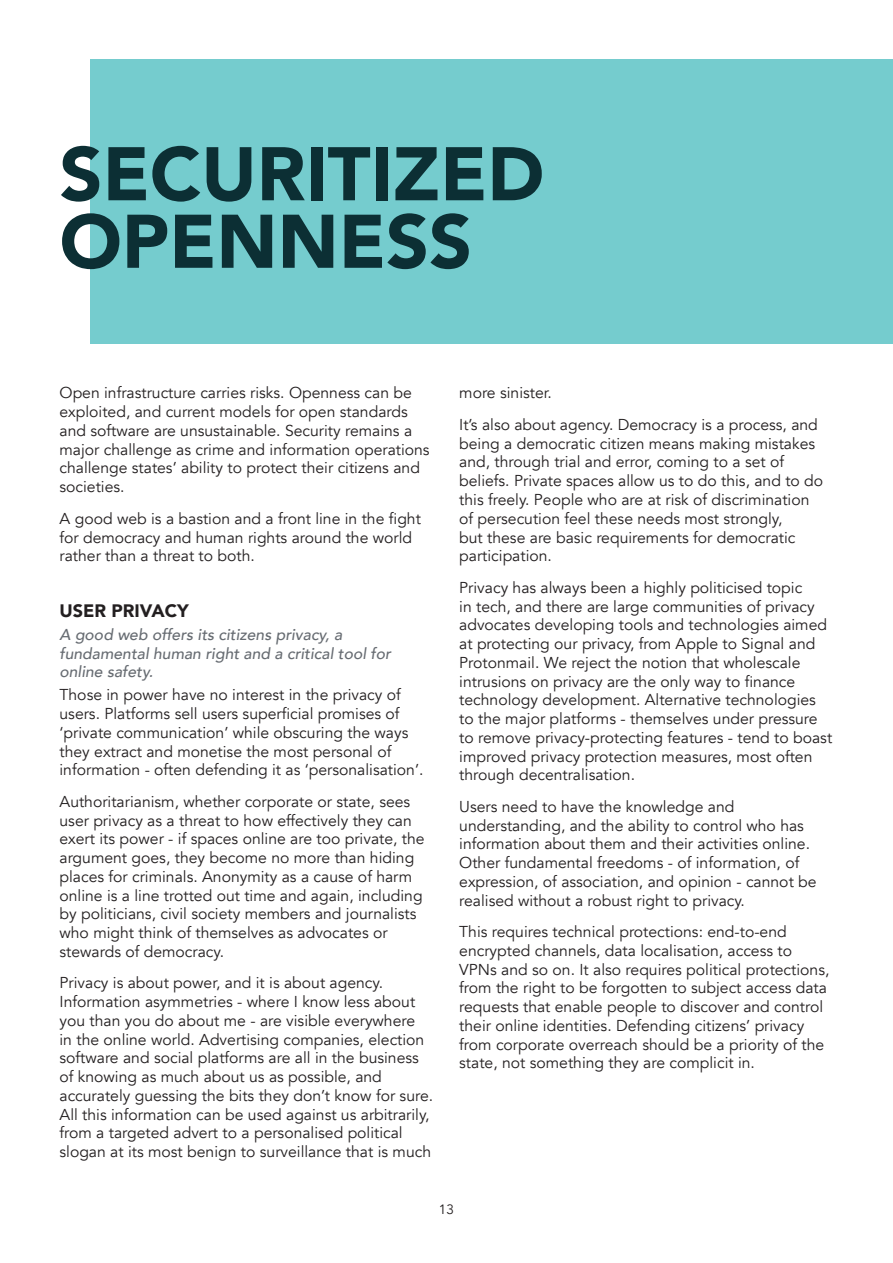
<style>
.page{position:relative;width:893px;height:1263px;background:#fff}
.page>*{position:absolute;margin:0;border:0;box-sizing:border-box;transform-origin:0 0}
.t1{font:900 75px "Avenir";color:#0c2f34}
.H2_Black{font:900 18px "Avenir";color:#231f20}
.Body{font:15.75px/18.8px "Avenir";color:#231f20}
.H4_Grey{font:italic 500 15.75px/18.8px "Avenir";color:#676c72}
.t2{font:13.5px "Avenir";color:#231f20}
</style>
<div class="page">
<div style="left:91px;top:60px;width:802px;height:284px;background:#75ccce"></div>
<h1 class="t1" style="left:60px;top:110px;width:486px">SECURITIZED</h1>
<h1 class="t1" style="left:60px;top:177px;width:414px">OPENNESS</h1>
<p class="Body" style="left:60px;top:384px;width:372px">Open infrastructure carries risks. Openness can be exploited, and current models for open standards and software are unsustainable. Security remains a major challenge as crime and information operations challenge states’ ability to protect their citizens and societies.</p>
<p class="Body" style="left:60px;top:509px;width:363px">A good web is a bastion and a front line in the fight for democracy and human rights around the world rather than a threat to both.</p>
<h2 class="H2_Black" style="left:60px;top:595px;width:131px">USER PRIVACY</h2>
<h3 class="H4_Grey" style="left:60px;top:625px;width:333px">A good web offers its citizens privacy, a fundamental human right and a critical tool for online safety.</h3>
<p class="Body" style="left:60px;top:686px;width:365px">Those in power have no interest in the privacy of users. Platforms sell users superficial promises of ‘private communication’ while obscuring the ways they extract and monetise the most personal of information - often defending it as ‘personalisation’.</p>
<p class="Body" style="left:60px;top:792px;width:367px">Authoritarianism, whether corporate or state, sees user privacy as a threat to how effectively they can exert its power - if spaces online are too private, the argument goes, they become no more than hiding places for criminals. Anonymity as a cause of harm online is a line trotted out time and again, including by politicians, civil society members and journalists who might think of themselves as advocates or stewards of democracy.</p>
<p class="Body" style="left:60px;top:974px;width:375px">Privacy is about power, and it is about agency.<br>Information asymmetries - where I know less about you than you do about me - are visible everywhere<br>in the online world. Advertising companies, election software and social platforms are all in the business of knowing as much about us as possible, and accurately guessing the bits they don’t know for sure.<br>All this information can be used against us arbitrarily, from a targeted advert to a personalised political slogan at its most benign to surveillance that is much</p>
<p class="Body" style="left:459px;top:384px;width:94px">more sinister.</p>
<p class="Body" style="left:459px;top:415px;width:365px">It’s also about agency. Democracy is a process, and being a democratic citizen means making mistakes and, through trial and error, coming to a set of beliefs. Private spaces allow us to do this, and to do this freely. People who are at risk of discrimination of persecution feel these needs most strongly,<br>but these are basic requirements for democratic participation.</p>
<p class="Body" style="left:459px;top:578px;width:374px">Privacy has always been a highly politicised topic<br>in tech, and there are large communities of privacy advocates developing tools and technologies aimed at protecting our privacy, from Apple to Signal and Protonmail. We reject the notion that wholescale intrusions on privacy are the only way to finance technology development. Alternative technologies to the major platforms - themselves under pressure to remove privacy-protecting features - tend to boast improved privacy protection measures, most often through decentralisation.</p>
<p class="Body" style="left:459px;top:797px;width:359px">Users need to have the knowledge and understanding, and the ability to control who has information about them and their activities online.<br>Other fundamental freedoms - of information, of expression, of association, and opinion - cannot be realised without a robust right to privacy.</p>
<p class="Body" style="left:459px;top:922px;width:372px">This requires technical protections: end-to-end encrypted channels, data localisation, access to VPNs and so on. It also requires political protections, from the right to be forgotten to subject access data requests that enable people to discover and control their online identities. Defending citizens’ privacy from corporate overreach should be a priority of the state, not something they are complicit in.</p>
<p class="t2" style="left:439px;top:1201px;width:17px">13</p>
</div>
